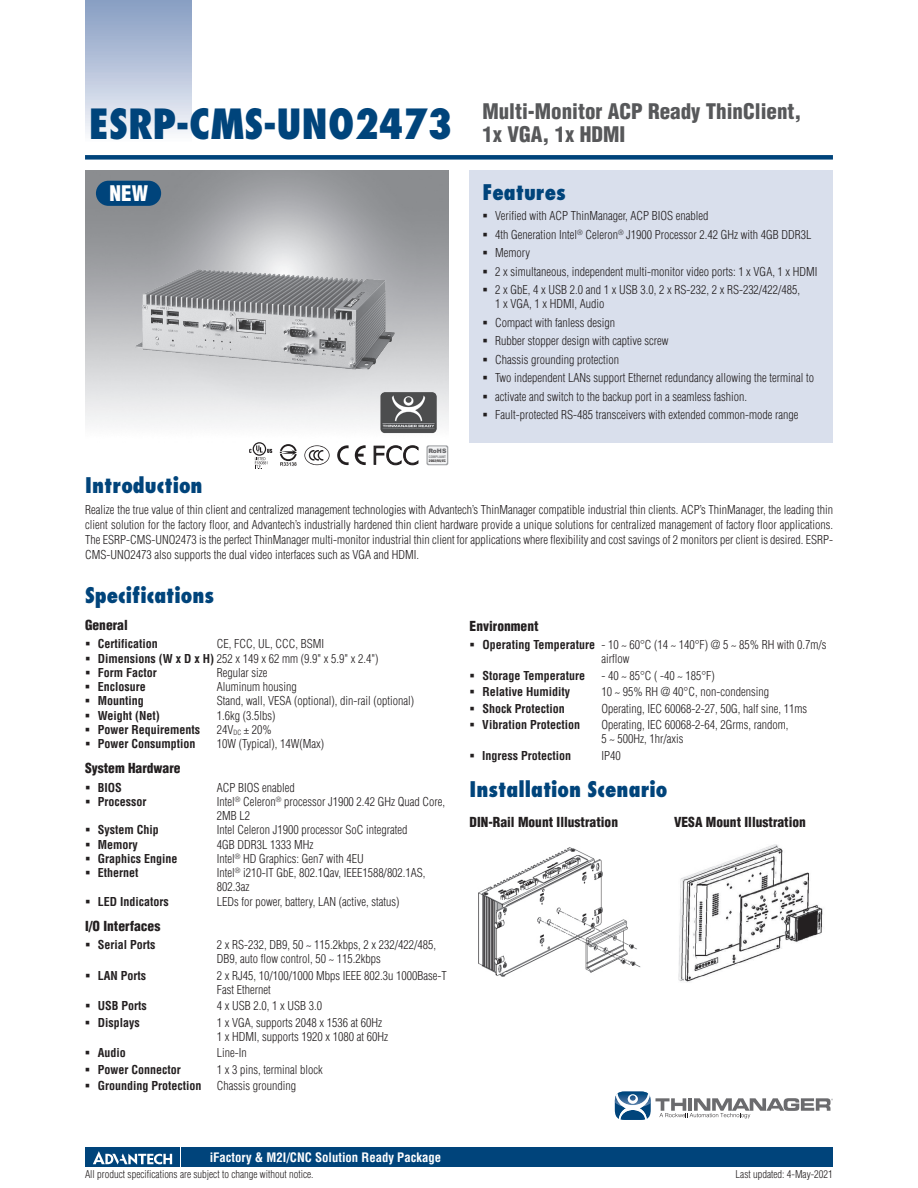
<style>
.page{position:relative;width:918px;height:1188px;background:#fff}
.page>*{position:absolute;margin:0;border:0;box-sizing:border-box;transform-origin:0 0}
.t1{font:800 condensed 40.5px "Futura";color:#00447b}
.t2{font:800 condensed 21px "Futura";color:#00447b}
.t3{font:900 condensed 21px/22.5px "Helvetica";color:#57585a}
.t4{font:900 condensed 21px "Helvetica";color:#fff}
.t5{font:900 condensed 13.5px "Helvetica";color:#231f20}
.t6{font:700 condensed 12.75px "Helvetica";color:#fff}
.t7{font:300 condensed 12px/18.5px "Helvetica";color:#231f20}
.t8{font:700 condensed 12px "Helvetica";color:#231f20}
.t9{font:300 condensed 10.5px "Helvetica";color:#231f20}
.t10{font:900 6px "Arial";color:#636366}
.t11{font:700 condensed 3.3px "Helvetica";color:#231f20;scale:1.11 1}
.t12{font:700 condensed 3.3px "Helvetica";color:#76787b;scale:1.05 1}
.s1{font-weight:700}
</style>
<div class="page">
<div style="left:85px;top:155px;width:748px;height:5px;background:#00447b"></div>
<div style="left:85px;top:0;width:106px;height:143px;background:linear-gradient(to bottom,#849bc1,#f9fafc)"></div>
<div style="left:182px;top:1147px;width:651px;height:20px;background:#00447b"></div>
<div style="left:85px;top:1147px;width:95px;height:20px;background:#00447b"></div>
<svg style="left:93px;top:1151px;width:79px;height:14px"></svg>
<div style="left:470px;top:170px;width:363px;height:272px;background:#d9dfec"></div>
<img style="left:85px;top:170px;width:363px;height:255px">
<svg style="left:615px;top:1091px;width:218px;height:29px"></svg>
<svg style="left:304px;top:445px;width:26px;height:20px"></svg>
<svg style="left:337px;top:445px;width:12px;height:20px"></svg>
<svg style="left:355px;top:445px;width:11px;height:20px"></svg>
<svg style="left:373px;top:445px;width:46px;height:21px"></svg>
<svg style="left:249px;top:442px;width:23px;height:27px"></svg>
<svg style="left:280px;top:444px;width:17px;height:22px"></svg>
<img style="left:378px;top:388px;width:60px;height:46px">
<svg style="left:426px;top:445px;width:22px;height:20px"></svg>
<div style="left:428px;top:446px;width:19px;height:18px;background:#f2f3f4;border-radius:2px"></div>
<img style="left:112px;top:214px;width:309px;height:184px">
<div style="left:96px;top:181px;width:65px;height:25px;background:#00447b;border-radius:13px"></div>
<img style="left:478px;top:847px;width:163px;height:130px">
<img style="left:678px;top:844px;width:145px;height:139px">
<h1 class="t1" style="left:89px;top:99px;width:365px">ESRP-CMS-UNO2473</h1>
<h2 class="t3" style="left:482px;top:100px;width:321px">Multi-Monitor ACP Ready ThinClient,<br>1x VGA, 1x HDMI</h2>
<h2 class="t4" style="left:110px;top:180px;width:40px">NEW</h2>
<p class="t10" style="left:428px;top:447px;width:20px">RoHS</p>
<p class="t12" style="left:429px;top:454px;width:18px">COMPLIANT</p>
<p class="t11" style="left:429px;top:459px;width:17px">2002/95/EC</p>
<h2 class="t2" style="left:482px;top:179px;width:85px">Features</h2>
<p class="t7" style="left:495px;top:206px;width:324px">Verified with ACP ThinManager, ACP BIOS enabled<br>4th Generation Intel<sup>®</sup> Celeron<sup>®</sup> J1900 Processor 2.42 GHz with 4GB DDR3L Memory<br>2 x simultaneous, independent multi-monitor video ports: 1 x VGA, 1 x HDMI 2 x GbE, 4 x USB 2.0 and 1 x USB 3.0, 2 x RS-232, 2 x RS-232/422/485,</p>
<p class="t7" style="left:495px;top:295px;width:320px">1 x VGA, 1 x HDMI, Audio<br>Compact with fanless design<br>Rubber stopper design with captive screw<br>Chassis grounding protection<br>Two independent LANs support Ethernet redundancy allowing the terminal to activate and switch to the backup port in a seamless fashion.<br>Fault-protected RS-485 transceivers with extended common-mode range</p>
<h2 class="t2" style="left:85px;top:472px;width:119px">Introduction</h2>
<p class="t7" style="left:85px;top:502px;width:749px;line-height:15px;text-align:justify">Realize the true value of thin client and centralized management technologies with Advantech’s ThinManager compatible industrial thin clients. ACP’s ThinManager, the leading thin client solution for the factory floor, and Advantech’s industrially hardened thin client hardware provide a unique solutions for centralized management of factory floor applications.<br>The ESRP-CMS-UNO2473 is the perfect ThinManager multi-monitor industrial thin client for applications where flexibility and cost savings of 2 monitors per client is desired. ESRP-CMS-UNO2473 also supports the dual video interfaces such as VGA and HDMI.</p>
<h2 class="t2" style="left:85px;top:582px;width:131px">Specifications</h2>
<p class="t5" style="left:85px;top:616px;width:44px">General</p>
<p class="t8" style="left:98px;top:637px;width:62px">Certification</p>
<p class="t7" style="left:98px;top:637px;width:282px;line-height:14.2px;text-indent:119px">CE, FCC, UL, CCC, BSMI<br><span class="s1">Dimensions (W x D x H)</span> 252 x 149 x 62 mm (9.9" x 5.9" x 2.4")<br><span class="s1">Form Factor</span></p>
<p class="t7" style="left:217px;top:663px;width:52px">Regular size</p>
<p class="t8" style="left:98px;top:679px;width:49px">Enclosure</p>
<p class="t7" style="left:217px;top:678px;width:81px">Aluminum housing</p>
<p class="t8" style="left:98px;top:694px;width:48px">Mounting</p>
<p class="t7" style="left:217px;top:692px;width:199px">Stand, wall, VESA (optional), din-rail (optional)</p>
<p class="t8" style="left:98px;top:708px;width:64px">Weight (Net)</p>
<p class="t7" style="left:217px;top:706px;width:60px">1.6kg (3.5lbs)</p>
<p class="t8" style="left:98px;top:722px;width:104px">Power Requirements</p>
<p class="t7" style="left:217px;top:720px;width:57px">24V<sub>DC</sub> ± 20%</p>
<p class="t8" style="left:98px;top:736px;width:99px">Power Consumption</p>
<p class="t7" style="left:217px;top:735px;width:109px">10W (Typical), 14W(Max)</p>
<p class="t5" style="left:85px;top:760px;width:97px">System Hardware</p>
<p class="t8" style="left:98px;top:780px;width:26px">BIOS</p>
<p class="t7" style="left:217px;top:778px;width:79px">ACP BIOS enabled</p>
<p class="t8" style="left:98px;top:794px;width:50px">Processor</p>
<p class="t7" style="left:217px;top:794px;width:230px;line-height:14.2px">Intel<sup>®</sup> Celeron<sup>®</sup> processor J1900 2.42 GHz Quad Core,<br>2MB L2</p>
<p class="t8" style="left:98px;top:823px;width:63px">System Chip</p>
<p class="t7" style="left:217px;top:821px;width:192px">Intel Celeron J1900 processor SoC integrated</p>
<p class="t8" style="left:98px;top:837px;width:42px">Memory</p>
<p class="t7" style="left:217px;top:835px;width:98px">4GB DDR3L 1333 MHz</p>
<p class="t8" style="left:98px;top:851px;width:81px">Graphics Engine</p>
<p class="t7" style="left:217px;top:849px;width:148px">Intel<sup>®</sup> HD Graphics: Gen7 with 4EU</p>
<p class="t8" style="left:98px;top:865px;width:42px">Ethernet</p>
<p class="t7" style="left:217px;top:866px;width:210px;line-height:14.2px">Intel<sup>®</sup> i210-IT GbE, 802.1Qav, IEEE1588/802.1AS,<br>802.3az</p>
<p class="t8" style="left:98px;top:894px;width:72px">LED Indicators</p>
<p class="t7" style="left:217px;top:892px;width:184px">LEDs for power, battery, LAN (active, status)</p>
<p class="t5" style="left:85px;top:917px;width:77px">I/O Interfaces</p>
<p class="t8" style="left:98px;top:937px;width:59px">Serial Ports</p>
<p class="t7" style="left:217px;top:938px;width:221px;line-height:14.2px">2 x RS-232, DB9, 50 ~ 115.2kbps, 2 x 232/422/485,<br>DB9, auto flow control, 50 ~ 115.2kbps</p>
<p class="t8" style="left:98px;top:968px;width:50px">LAN Ports</p>
<p class="t7" style="left:217px;top:968px;width:231px;line-height:14.2px">2 x RJ45, 10/100/1000 Mbps IEEE 802.3u 1000Base-T<br>Fast Ethernet</p>
<p class="t8" style="left:98px;top:999px;width:51px">USB Ports</p>
<p class="t7" style="left:217px;top:997px;width:107px">4 x USB 2.0, 1 x USB 3.0</p>
<p class="t8" style="left:98px;top:1015px;width:43px">Displays</p>
<p class="t7" style="left:217px;top:1015px;width:173px;line-height:14.2px">1 x VGA, supports 2048 x 1536 at 60Hz<br>1 x HDMI, supports 1920 x 1080 at 60Hz</p>
<p class="t8" style="left:98px;top:1046px;width:30px">Audio</p>
<p class="t7" style="left:217px;top:1044px;width:31px">Line-In</p>
<p class="t8" style="left:98px;top:1062px;width:85px">Power Connector</p>
<p class="t7" style="left:217px;top:1060px;width:107px">1 x 3 pins, terminal block</p>
<p class="t8" style="left:98px;top:1078px;width:105px">Grounding Protection</p>
<p class="t7" style="left:217px;top:1077px;width:81px">Chassis grounding</p>
<p class="t5" style="left:470px;top:617px;width:70px">Environment</p>
<p class="t7" style="left:601px;top:638px;width:227px;line-height:14.2px;text-indent:-119px"><span class="s1">Operating Temperature</span> - 10 ~ 60°C (14 ~ 140°F) @ 5 ~ 85% RH with 0.7m/s airflow</p>
<p class="t8" style="left:482px;top:668px;width:104px">Storage Temperature</p>
<p class="t7" style="left:601px;top:666px;width:115px">- 40 ~ 85°C ( -40 ~ 185°F)</p>
<p class="t8" style="left:482px;top:684px;width:89px">Relative Humidity</p>
<p class="t7" style="left:601px;top:683px;width:169px">10 ~ 95% RH @ 40°C, non-condensing</p>
<p class="t8" style="left:482px;top:701px;width:84px">Shock Protection</p>
<p class="t7" style="left:601px;top:699px;width:207px">Operating, IEC 60068-2-27, 50G, half sine, 11ms</p>
<p class="t8" style="left:482px;top:717px;width:99px">Vibration Protection</p>
<p class="t7" style="left:601px;top:717px;width:189px;line-height:14.2px">Operating, IEC 60068-2-64, 2Grms, random,<br>5 ~ 500Hz, 1hr/axis</p>
<p class="t8" style="left:482px;top:748px;width:90px">Ingress Protection</p>
<p class="t7" style="left:601px;top:746px;width:21px">IP40</p>
<h2 class="t2" style="left:470px;top:776px;width:199px">Installation Scenario</h2>
<p class="t5" style="left:470px;top:814px;width:150px">DIN-Rail Mount Illustration</p>
<p class="t5" style="left:674px;top:814px;width:134px">VESA Mount Illustration</p>
<p class="t6" style="left:210px;top:1149px;width:233px">iFactory &amp; M2I/CNC Solution Ready Package</p>
<p class="t9" style="left:85px;top:1167px;width:230px">All product specifications are subject to change without notice.</p>
<p class="t9" style="left:736px;top:1167px;width:99px">Last updated: 4-May-2021</p>
</div>
